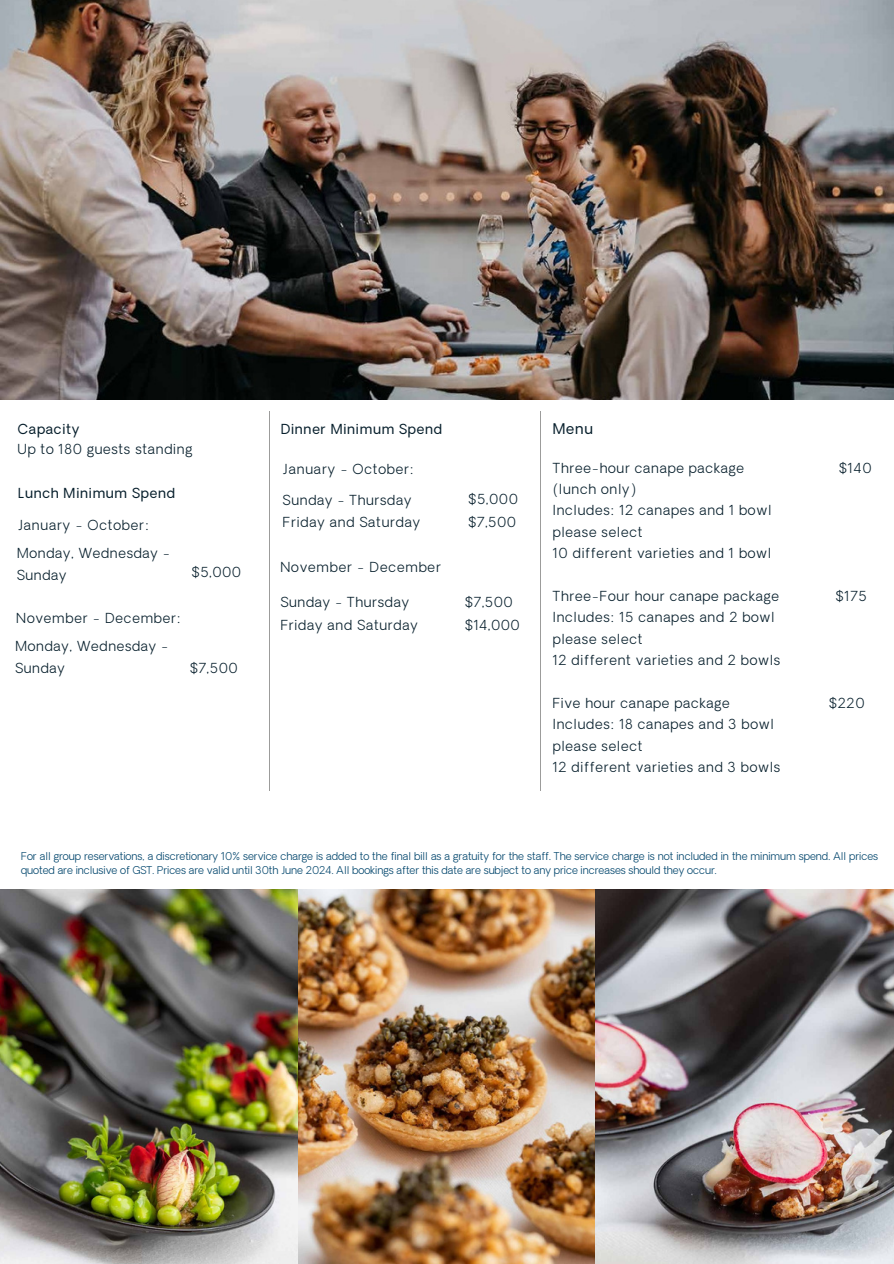
<style>
.page{position:relative;width:894px;height:1264px;background:#fff}
.page>*{position:absolute;margin:0;border:0;box-sizing:border-box;transform-origin:0 0}
.t1{font:14.4px "Oakes Grotesk";color:#071f2c}
.t2{font:300 13.5px/21.3px "Oakes Grotesk";letter-spacing:.055em;color:#071f2c}
.t3{font:13.5px "Oakes Grotesk";letter-spacing:.055em;color:#071f2c}
.t4{font:300 10.5px/14px "Oakes Grotesk";color:#00456c}
</style>
<div class="page">
<img style="left:0;top:0;width:892px;height:400px">
<img style="left:0;top:889px;width:893px;height:374px">
<hr style="left:539px;top:411px;width:1px;height:379px;background:#9c9c9b">
<hr style="left:269px;top:411px;width:1px;height:379px;background:#9c9c9b">
<h1 class="t3" style="left:18px;top:423px;width:63px">Capacity</h1>
<h1 class="t2" style="left:18px;top:439px;width:176px">Up to 180 guests standing</h1>
<h1 class="t3" style="left:18px;top:488px;width:158px">Lunch Minimum Spend</h1>
<h1 class="t2" style="left:18px;top:515px;width:132px">January - October:</h1>
<h1 class="t2" style="left:17px;top:543px;width:154px;line-height:22.5px">Monday, Wednesday -<br>Sunday</h1>
<h1 class="t2" style="left:191px;top:563px;width:51px">$5,000</h1>
<h1 class="t2" style="left:17px;top:608px;width:166px">November - December:</h1>
<h1 class="t2" style="left:15px;top:636px;width:154px;line-height:22.5px">Monday, Wednesday -<br>Sunday</h1>
<h1 class="t2" style="left:189px;top:659px;width:50px">$7,500</h1>
<h1 class="t3" style="left:280px;top:423px;width:163px">Dinner Minimum Spend</h1>
<h1 class="t1" style="left:552px;top:423px;width:42px">Menu</h1>
<h1 class="t2" style="left:552px;top:458px;width:193px">Three-hour canape package</h1>
<h1 class="t2" style="left:838px;top:458px;width:35px">$140</h1>
<h1 class="t2" style="left:552px;top:480px;width:220px">(lunch only)<br>Includes: 12 canapes and 1 bowl please select<br>10 different varieties and 1 bowl</h1>
<h1 class="t2" style="left:552px;top:586px;width:228px">Three-Four hour canape package</h1>
<h1 class="t2" style="left:834px;top:586px;width:33px">$175</h1>
<h1 class="t2" style="left:552px;top:608px;width:229px">Includes: 15 canapes and 2 bowl please select<br>12 different varieties and 2 bowls</h1>
<h1 class="t2" style="left:552px;top:693px;width:178px">Five hour canape package</h1>
<h1 class="t2" style="left:828px;top:693px;width:38px">$220</h1>
<h1 class="t2" style="left:552px;top:715px;width:229px">Includes: 18 canapes and 3 bowl please select<br>12 different varieties and 3 bowls</h1>
<h1 class="t2" style="left:283px;top:460px;width:132px">January - October:</h1>
<h1 class="t2" style="left:468px;top:490px;width:51px;line-height:22.5px">$5,000 $7,500</h1>
<p class="t2" style="left:283px;top:490px;width:139px;line-height:22.5px">Sunday - Thursday<br>Friday and Saturday</p>
<p class="t2" style="left:280px;top:558px;width:162px">November - December</p>
<p class="t2" style="left:464px;top:592px;width:57px;line-height:22.5px">$7,500 $14,000</p>
<p class="t2" style="left:280px;top:592px;width:139px;line-height:22.5px">Sunday - Thursday<br>Friday and Saturday</p>
<h1 class="t4" style="left:21px;top:850px;width:858px">For all group reservations, a discretionary 10% service charge is added to the final bill as a gratuity for the staff. The service charge is not included in the minimum spend. All prices quoted are inclusive of GST. Prices are valid until 30th June 2024. All bookings after this date are subject to any price increases should they occur.</h1>
</div>
